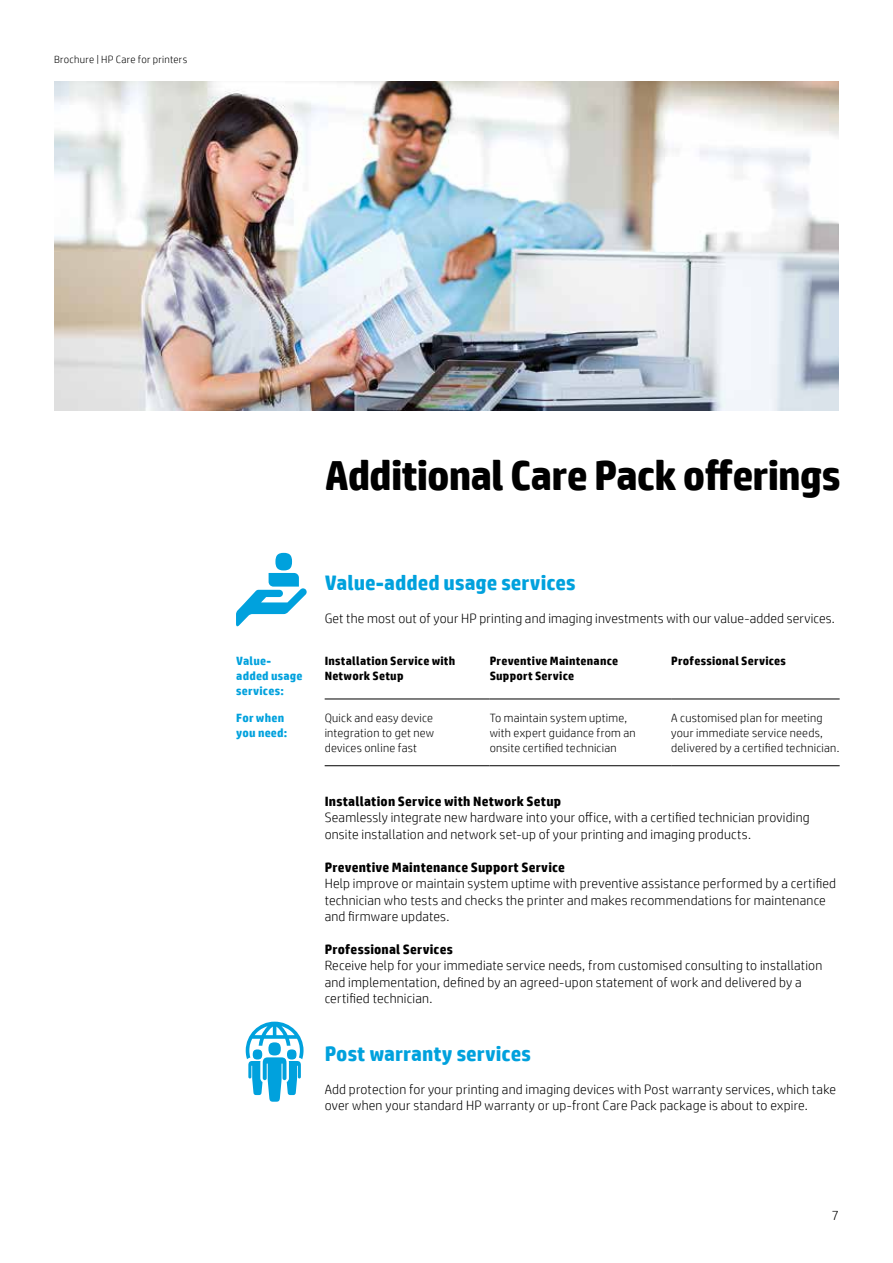
<style>
.page{position:relative;width:893px;height:1263px;background:#fff}
.page>*{position:absolute;margin:0;border:0;box-sizing:border-box;transform-origin:0 0}
.t1{font:700 42px "HP Simplified";letter-spacing:-.02em;color:#000}
.t2{font:700 21px "HP Simplified";color:#00a1dd}
.t3{font:300 13.5px/16.5px "HP Simplified";letter-spacing:.015em;color:#000}
.t4{font:700 13.5px "HP Simplified";letter-spacing:.015em;color:#000}
.t5{font:300 12px/15px "HP Simplified";letter-spacing:.02em;color:#000}
.t6{font:700 12px/15px "HP Simplified";letter-spacing:.02em;color:#000}
.t7{font:700 12px/15px "HP Simplified";letter-spacing:.02em;color:#00a1dd}
.t8{font:300 10.5px "HP Simplified";letter-spacing:.025em;color:#000}
</style>
<div class="page">
<img style="left:54px;top:81px;width:785px;height:329px">
<svg style="left:246px;top:1022px;width:58px;height:80px"></svg>
<div style="left:268px;top:1042px;width:13px;height:13px;background:#00a1dd;border-radius:50%"></div>
<div style="left:275px;top:553px;width:17px;height:17px;background:#00a1dd;border-radius:50%"></div>
<svg style="left:236px;top:573px;width:71px;height:53px"></svg>
<hr style="left:325px;top:699px;width:165px;height:1px;background:#000">
<hr style="left:490px;top:699px;width:181px;height:1px;background:#000">
<hr style="left:671px;top:699px;width:169px;height:1px;background:#000">
<hr style="left:325px;top:765px;width:165px;height:1px;background:#000">
<hr style="left:490px;top:765px;width:181px;height:1px;background:#000">
<hr style="left:671px;top:765px;width:169px;height:1px;background:#000">
<p class="t8" style="left:54px;top:52px;width:135px">Brochure | HP Care for printers</p>
<h1 class="t1" style="left:325px;top:448px;width:518px">Additional Care Pack offerings</h1>
<h2 class="t2" style="left:325px;top:569px;width:252px">Value-added usage services</h2>
<p class="t3" style="left:325px;top:609px;width:512px">Get the most out of your HP printing and imaging investments with our value-added services.</p>
<p class="t7" style="left:236px;top:653px;width:68px">Value&shy;added usage services:</p>
<p class="t6" style="left:325px;top:653px;width:132px">Installation Service with<br>Network Setup</p>
<p class="t6" style="left:490px;top:653px;width:130px">Preventive Maintenance<br>Support Service</p>
<p class="t6" style="left:671px;top:653px;width:116px">Professional Services</p>
<p class="t7" style="left:236px;top:711px;width:53px">For when you need:</p>
<p class="t5" style="left:325px;top:710px;width:111px;text-align:justify">Quick and easy device integration to get new devices online fast</p>
<p class="t5" style="left:490px;top:710px;width:147px">To maintain system uptime, with expert guidance from an onsite certified technician</p>
<p class="t5" style="left:671px;top:710px;width:170px">A customised plan for meeting your immediate service needs, delivered by a certified technician.</p>
<p class="t4" style="left:325px;top:792px;width:238px">Installation Service with Network Setup</p>
<p class="t3" style="left:325px;top:809px;width:486px">Seamlessly integrate new hardware into your office, with a certified technician providing onsite installation and network set-up of your printing and imaging products.</p>
<p class="t4" style="left:325px;top:858px;width:242px">Preventive Maintenance Support Service</p>
<p class="t3" style="left:325px;top:875px;width:513px">Help improve or maintain system uptime with preventive assistance performed by a certified technician who tests and checks the printer and makes recommendations for maintenance and firmware updates.</p>
<p class="t4" style="left:325px;top:940px;width:130px">Professional Services</p>
<p class="t3" style="left:325px;top:957px;width:499px">Receive help for your immediate service needs, from customised consulting to installation and implementation, defined by an agreed-upon statement of work and delivered by a certified technician.</p>
<h2 class="t2" style="left:325px;top:1040px;width:208px">Post warranty services</h2>
<p class="t3" style="left:325px;top:1080px;width:513px">Add protection for your printing and imaging devices with Post warranty services, which take over when your standard HP warranty or up-front Care Pack package is about to expire.</p>
<p class="t3" style="left:832px;top:1207px;width:9px">7</p>
</div>
